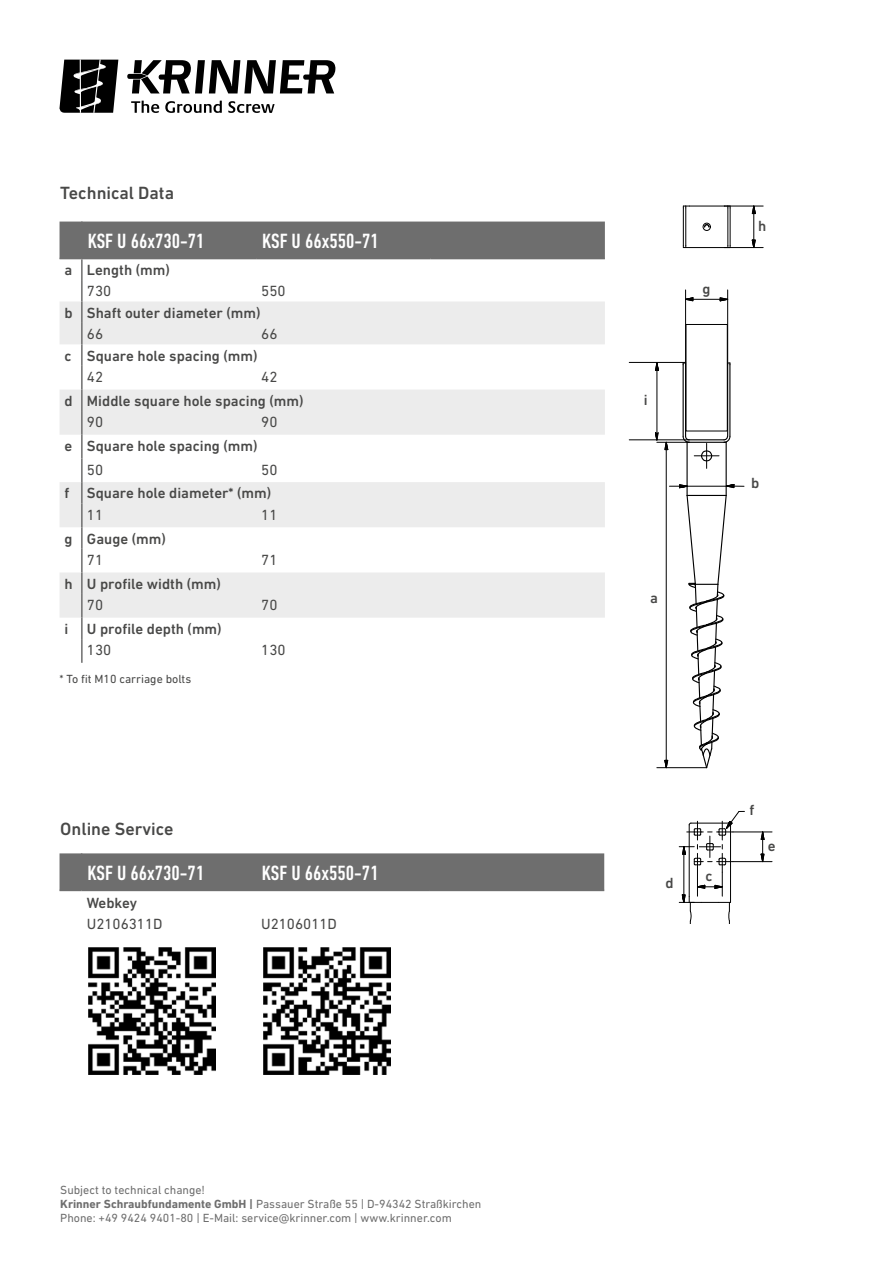
<style>
.page{position:relative;width:893px;height:1263px;background:#fff}
.page>*{position:absolute;margin:0;border:0;box-sizing:border-box;transform-origin:0 0}
.t1{font:500 condensed 21px "DIN Next LT Pro";color:#fff}
.t2{font:500 18px "DIN Next LT Pro";color:#484847}
.t3{font:500 15px "DIN Next LT Pro";color:#484847}
.t4{font:15px "DIN Next LT Pro";color:#484847}
.t5{font:12px/14.4px "DIN Next LT Pro";color:#6e6e6e}
.t6{font:12px "DIN Next LT Pro";color:#484847}
.s1{font-weight:700}
</style>
<div class="page">
<svg style="left:127px;top:60px;width:208px;height:33px"></svg>
<svg style="left:60px;top:60px;width:58px;height:53px;background:#2f2f2f"></svg>
<svg style="left:131px;top:101px;width:28px;height:12px"></svg>
<svg style="left:165px;top:101px;width:57px;height:12px"></svg>
<svg style="left:228px;top:101px;width:47px;height:12px"></svg>
<svg style="left:60px;top:302px;width:545px;height:316px;fill:#ececec"></svg>
<div style="left:60px;top:222px;width:545px;height:37px;background:#6e6e6e"></div>
<hr style="left:82px;top:258px;width:174px;height:1px;background:#6e6e6e">
<hr style="left:256px;top:258px;width:175px;height:1px;background:#6e6e6e">
<hr style="left:431px;top:258px;width:174px;height:1px;background:#6e6e6e">
<hr style="left:81px;top:259px;width:2px;height:21px;background:#6e6e6e">
<hr style="left:81px;top:280px;width:2px;height:21px;background:#6e6e6e">
<hr style="left:81px;top:301px;width:2px;height:22px;background:#6e6e6e">
<hr style="left:81px;top:323px;width:2px;height:21px;background:#6e6e6e">
<hr style="left:81px;top:344px;width:2px;height:22px;background:#6e6e6e">
<hr style="left:81px;top:366px;width:2px;height:24px;background:#6e6e6e">
<hr style="left:81px;top:390px;width:2px;height:21px;background:#6e6e6e">
<hr style="left:81px;top:411px;width:2px;height:24px;background:#6e6e6e">
<hr style="left:81px;top:435px;width:2px;height:23px;background:#6e6e6e">
<hr style="left:81px;top:458px;width:2px;height:24px;background:#6e6e6e">
<hr style="left:81px;top:482px;width:2px;height:22px;background:#6e6e6e">
<hr style="left:81px;top:504px;width:2px;height:23px;background:#6e6e6e">
<hr style="left:81px;top:527px;width:2px;height:22px;background:#6e6e6e">
<hr style="left:81px;top:549px;width:2px;height:23px;background:#6e6e6e">
<hr style="left:81px;top:572px;width:2px;height:22px;background:#6e6e6e">
<hr style="left:81px;top:594px;width:2px;height:24px;background:#6e6e6e">
<hr style="left:81px;top:618px;width:2px;height:21px;background:#6e6e6e">
<hr style="left:81px;top:639px;width:2px;height:24px;background:#6e6e6e">
<hr style="left:689px;top:206px;width:35px;height:1px;background:#000">
<hr style="left:685px;top:208px;width:1px;height:38px;background:#000">
<hr style="left:689px;top:247px;width:35px;height:1px;background:#000">
<hr style="left:727px;top:208px;width:1px;height:38px;background:#000">
<hr style="left:730px;top:208px;width:1px;height:38px;background:#000">
<hr style="left:683px;top:208px;width:1px;height:38px;background:#000">
<div style="left:703px;top:223px;width:8px;height:8px;border:1px solid #000;border-radius:50%"></div>
<svg style="left:752px;top:205px;width:3px;height:42px"></svg>
<hr style="left:724px;top:247px;width:39px;height:1px;background:#000">
<hr style="left:724px;top:206px;width:39px;height:1px;background:#000">
<hr style="left:686px;top:442px;width:2px;height:53px;background:#000">
<hr style="left:726px;top:442px;width:1px;height:53px;background:#000">
<hr style="left:685px;top:365px;width:1px;height:71px;background:#000">
<hr style="left:683px;top:365px;width:1px;height:71px;background:#000">
<hr style="left:729px;top:365px;width:1px;height:71px;background:#000">
<hr style="left:727px;top:365px;width:1px;height:71px;background:#000">
<svg style="left:686px;top:494px;width:41px;height:275px"></svg>
<div style="left:686px;top:324px;width:42px;height:107px;border:1px solid #000"></div>
<svg style="left:682px;top:435px;width:49px;height:33px"></svg>
<svg style="left:686px;top:297px;width:43px;height:4px"></svg>
<hr style="left:685px;top:290px;width:1px;height:72px;background:#000">
<hr style="left:727px;top:290px;width:1px;height:72px;background:#000">
<svg style="left:665px;top:760px;width:3px;height:9px"></svg>
<svg style="left:665px;top:441px;width:3px;height:10px"></svg>
<hr style="left:666px;top:450px;width:1px;height:310px;background:#000">
<hr style="left:657px;top:442px;width:32px;height:1px;background:#000">
<hr style="left:657px;top:767px;width:50px;height:1px;background:#000">
<hr style="left:629px;top:440px;width:60px;height:1px;background:#000">
<hr style="left:629px;top:362px;width:57px;height:1px;background:#000">
<svg style="left:655px;top:363px;width:3px;height:8px"></svg>
<hr style="left:657px;top:370px;width:1px;height:70px;background:#000">
<svg style="left:655px;top:432px;width:4px;height:8px"></svg>
<svg style="left:679px;top:484px;width:8px;height:4px"></svg>
<hr style="left:669px;top:486px;width:57px;height:1px;background:#000">
<svg style="left:726px;top:484px;width:18px;height:4px"></svg>
<svg style="left:761px;top:831px;width:3px;height:32px"></svg>
<hr style="left:733px;top:832px;width:39px;height:1px;background:#000">
<hr style="left:733px;top:861px;width:39px;height:1px;background:#000">
<svg style="left:679px;top:811px;width:65px;height:113px"></svg>
<hr style="left:684px;top:853px;width:1px;height:42px;background:#000">
<div style="left:60px;top:853px;width:544px;height:38px;background:#6e6e6e"></div>
<hr style="left:82px;top:890px;width:174px;height:1px;background:#6e6e6e">
<hr style="left:256px;top:890px;width:174px;height:1px;background:#6e6e6e">
<hr style="left:430px;top:890px;width:174px;height:1px;background:#6e6e6e">
<img style="left:88px;top:948px;width:127px;height:127px">
<img style="left:263px;top:948px;width:128px;height:127px">
<p class="t2" style="left:60px;top:182px;width:115px">Technical Data</p>
<h1 class="t1" style="left:88px;top:229px;width:118px">KSF U 66x730-71</h1>
<h1 class="t1" style="left:262px;top:229px;width:118px">KSF U 66x550-71</h1>
<p class="t3" style="left:65px;top:261px;width:107px">a Length (mm)</p>
<p class="t4" style="left:87px;top:283px;width:26px">730</p>
<p class="t4" style="left:261px;top:283px;width:26px">550</p>
<p class="t3" style="left:65px;top:304px;width:197px">b Shaft outer diameter (mm)</p>
<p class="t4" style="left:87px;top:325px;width:18px">66</p>
<p class="t4" style="left:261px;top:325px;width:18px">66</p>
<p class="t3" style="left:65px;top:347px;width:195px">c Square hole spacing (mm)</p>
<p class="t4" style="left:87px;top:368px;width:18px">42</p>
<p class="t4" style="left:261px;top:368px;width:18px">42</p>
<p class="t3" style="left:65px;top:392px;width:240px">d Middle square hole spacing (mm)</p>
<p class="t4" style="left:87px;top:414px;width:18px">90</p>
<p class="t4" style="left:261px;top:414px;width:18px">90</p>
<p class="t3" style="left:65px;top:437px;width:195px">e Square hole spacing (mm)</p>
<p class="t4" style="left:87px;top:461px;width:18px">50</p>
<p class="t4" style="left:261px;top:461px;width:18px">50</p>
<p class="t3" style="left:65px;top:485px;width:208px">f Square hole diameter* (mm)</p>
<p class="t4" style="left:87px;top:506px;width:18px">11</p>
<p class="t4" style="left:261px;top:506px;width:18px">11</p>
<p class="t3" style="left:65px;top:530px;width:103px">g Gauge (mm)</p>
<p class="t4" style="left:87px;top:551px;width:18px">71</p>
<p class="t4" style="left:261px;top:551px;width:18px">71</p>
<p class="t3" style="left:65px;top:575px;width:158px">h U profile width (mm)</p>
<p class="t4" style="left:87px;top:596px;width:18px">70</p>
<p class="t4" style="left:261px;top:596px;width:18px">70</p>
<p class="t3" style="left:65px;top:620px;width:159px">i U profile depth (mm)</p>
<p class="t4" style="left:87px;top:642px;width:26px">130</p>
<p class="t4" style="left:261px;top:642px;width:26px">130</p>
<p class="t6" style="left:60px;top:672px;width:133px">* To fit M10 carriage bolts</p>
<p class="t2" style="left:60px;top:818px;width:115px">Online Service</p>
<h1 class="t1" style="left:88px;top:861px;width:118px">KSF U 66x730-71</h1>
<h1 class="t1" style="left:262px;top:861px;width:118px">KSF U 66x550-71</h1>
<p class="t3" style="left:87px;top:894px;width:52px">Webkey</p>
<p class="t4" style="left:87px;top:915px;width:77px">U2106311D</p>
<p class="t4" style="left:261px;top:915px;width:77px">U2106011D</p>
<p class="t5" style="left:60px;top:1182px;width:423px">Subject to technical change!<br><span class="s1">Krinner Schraubfundamente GmbH |</span> Passauer Straße 55 | D-94342 Straßkirchen<br>Phone: +49 9424 9401-80 | E-Mail: service@krinner.com | www.krinner.com</p>
<p class="t3" style="left:644px;top:392px;width:5px">i</p>
<p class="t3" style="left:650px;top:590px;width:9px">a</p>
<p class="t3" style="left:702px;top:280px;width:10px">g</p>
<p class="t3" style="left:758px;top:217px;width:10px">h</p>
<p class="t3" style="left:751px;top:474px;width:10px">b</p>
<p class="t3" style="left:665px;top:874px;width:10px">d</p>
<p class="t3" style="left:705px;top:867px;width:9px">c</p>
<p class="t3" style="left:749px;top:801px;width:6px">f</p>
<p class="t3" style="left:768px;top:837px;width:9px">e</p>
</div>
